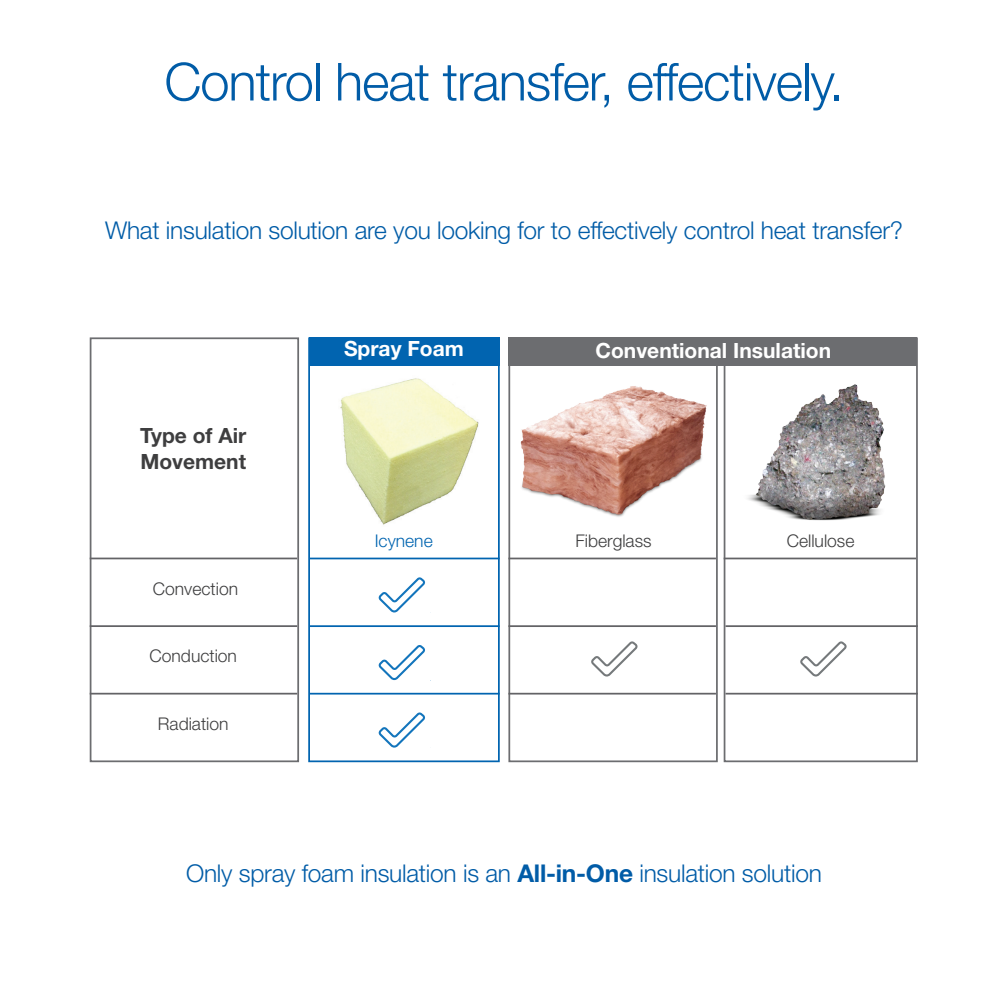
<style>
.page{position:relative;width:1008px;height:1008px;background:#fff}
.page>*{position:absolute;margin:0;border:0;box-sizing:border-box;transform-origin:0 0}
.t1{font:300 52.5px "Helvetica Neue LT Std";letter-spacing:-.02em;color:#015ca7}
.t2{font:300 24.5px "Helvetica Neue LT Std";letter-spacing:-.01em;color:#015ca7}
.t3{font:700 21px "Helvetica Neue LT Std";color:#fff}
.t4{font:700 21px/25.2px "Helvetica Neue LT Std";color:#3e3e3f}
.t5{font:300 17.5px "Helvetica Neue LT Std";color:#3e3e3f}
.t6{font:300 17.5px "Helvetica Neue LT Std";color:#0164b0}
.s1{font-weight:700}
</style>
<div class="page">
<img style="left:520px;top:386px;width:187px;height:131px">
<div style="left:508px;top:337px;width:210px;height:425px;border:2px solid #6c6d70"></div>
<div style="left:724px;top:337px;width:194px;height:425px;border:2px solid #6c6d70"></div>
<div style="left:308px;top:337px;width:192px;height:425px;border:2px solid #0164b0"></div>
<div style="left:508px;top:337px;width:409px;height:29px;background:#6c6d70"></div>
<div style="left:309px;top:337px;width:191px;height:29px;background:#0164b0"></div>
<hr style="left:309px;top:625px;width:191px;height:2px;background:#0164b0">
<hr style="left:508px;top:625px;width:208px;height:2px;background:#636366">
<hr style="left:726px;top:625px;width:192px;height:2px;background:#636366">
<hr style="left:309px;top:693px;width:191px;height:2px;background:#0164b0">
<hr style="left:508px;top:693px;width:208px;height:2px;background:#636366">
<hr style="left:726px;top:693px;width:192px;height:2px;background:#636366">
<hr style="left:309px;top:558px;width:191px;height:1px;background:#0164b0">
<hr style="left:508px;top:558px;width:208px;height:1px;background:#636366">
<hr style="left:724px;top:558px;width:192px;height:1px;background:#636366">
<img style="left:340px;top:378px;width:139px;height:147px">
<div style="left:90px;top:337px;width:209px;height:425px;border:2px solid #6c6d70"></div>
<hr style="left:90px;top:625px;width:207px;height:2px;background:#636366">
<hr style="left:90px;top:693px;width:207px;height:2px;background:#636366">
<hr style="left:90px;top:558px;width:207px;height:1px;background:#636366">
<svg style="left:378px;top:577px;width:53px;height:36px"></svg>
<svg style="left:378px;top:645px;width:47px;height:35px"></svg>
<svg style="left:378px;top:712px;width:47px;height:36px"></svg>
<svg style="left:591px;top:641px;width:47px;height:36px"></svg>
<svg style="left:800px;top:641px;width:47px;height:36px"></svg>
<img style="left:747px;top:384px;width:139px;height:137px">
<h1 class="t1" style="left:164px;top:50px;width:681px">Control heat transfer, effectively.</h1>
<p class="t2" style="left:105px;top:216px;width:799px">What insulation solution are you looking for to effectively control heat transfer?</p>
<p class="t4" style="left:140px;top:423px;width:108px">Type of Air<br>Movement</p>
<p class="t5" style="left:153px;top:578px;width:87px">Convection</p>
<p class="t5" style="left:150px;top:645px;width:89px">Conduction</p>
<p class="t5" style="left:158px;top:713px;width:72px">Radiation</p>
<p class="t3" style="left:344px;top:336px;width:121px">Spray Foam</p>
<p class="t3" style="left:596px;top:337px;width:237px">Conventional Insulation</p>
<p class="t6" style="left:375px;top:530px;width:60px">Icynene</p>
<p class="t5" style="left:575px;top:530px;width:78px">Fiberglass</p>
<p class="t5" style="left:787px;top:530px;width:69px">Cellulose</p>
<p class="t2" style="left:186px;top:859px;width:637px">Only spray foam insulation is an <span class="s1">All-in-One</span> insulation solution</p>
</div>
